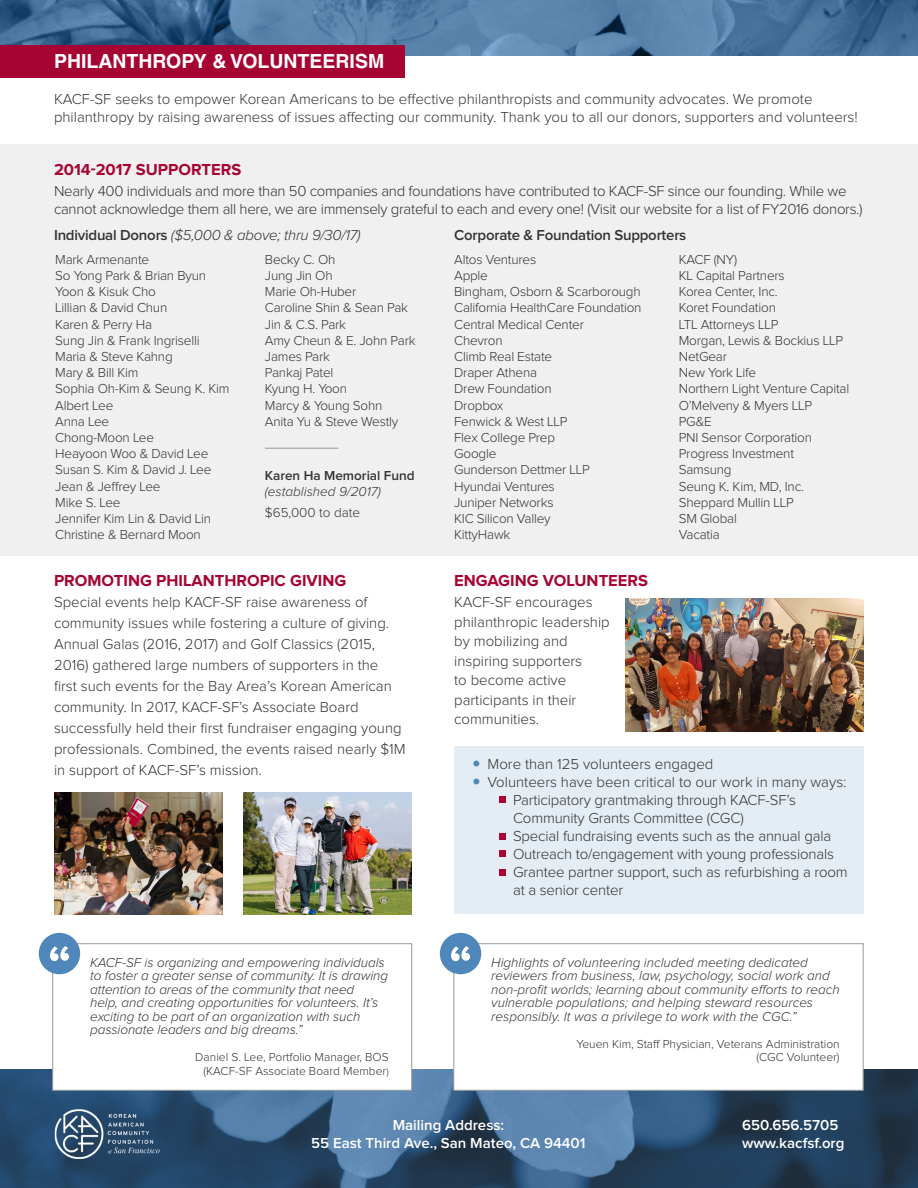
<style>
.page{position:relative;width:918px;height:1188px;background:#fff}
.page>*{position:absolute;margin:0;border:0;box-sizing:border-box;transform-origin:0 0}
.t1{font:700 19.5px "Helvetica LT Std";color:#fff}
.t2{font:700 16.5px "Proxima Nova";color:#a60533}
.t3{font:300 15px/21px "Proxima Nova";color:#333}
.t4{font:300 15px/18px "Proxima Nova";letter-spacing:-.02em;color:#333}
.t5{font:600 15px/18px "Proxima Nova";color:#fff;text-align:center}
.t6{font:italic 300 15px "Proxima Nova";letter-spacing:-.015em;color:#333}
.t7{font:600 15px "Proxima Nova";letter-spacing:-.015em;color:#333}
.t8{font:300 13.5px/16.2px "Proxima Nova";letter-spacing:-.015em;color:#333}
.t9{font:italic 300 13.5px/13.5px "Proxima Nova";color:#333}
.t10{font:600 13.5px "Proxima Nova";color:#333}
.t11{font:300 12px/13.5px "Proxima Nova";color:#333;text-align:right}
.s1{font-weight:600;font-style:normal}
.s2{font-size:10.5px}
.s3{font-weight:900;font-size:22.5px;color:#4f87ba}
</style>
<div class="page">
<img style="left:661px;top:1069px;width:257px;height:119px">
<img style="left:0;top:1069px;width:661px;height:119px">
<svg style="left:0;top:0;width:918px;height:56px;background:#4d769f"></svg>
<div style="left:0;top:144px;width:918px;height:412px;background:#f0f0f0"></div>
<div style="left:455px;top:746px;width:409px;height:168px;background:#e4edf4"></div>
<div style="left:0;top:45px;width:405px;height:33px;background:#a60533"></div>
<img style="left:243px;top:793px;width:169px;height:121px">
<img style="left:54px;top:793px;width:169px;height:121px">
<img style="left:626px;top:598px;width:237px;height:133px">
<div style="left:53px;top:944px;width:359px;height:146px;background:#fff"></div>
<div style="left:39px;top:933px;width:41px;height:41px;background:#4f87ba;border-radius:50%"></div>
<svg style="left:50px;top:946px;width:19px;height:15px"></svg>
<div style="left:454px;top:944px;width:409px;height:146px;background:#fff"></div>
<div style="left:440px;top:933px;width:41px;height:41px;background:#4f87ba;border-radius:50%"></div>
<svg style="left:451px;top:946px;width:19px;height:15px"></svg>
<img style="left:54px;top:1109px;width:105px;height:50px">
<div style="left:499px;top:796px;width:7px;height:7px;background:#a60533"></div>
<div style="left:499px;top:833px;width:7px;height:6px;background:#a60533"></div>
<div style="left:499px;top:850px;width:7px;height:7px;background:#a60533"></div>
<div style="left:499px;top:869px;width:7px;height:6px;background:#a60533"></div>
<hr style="left:265px;top:448px;width:73px;height:1px;background:#989899">
<h1 class="t1" style="left:54px;top:49px;width:332px">PHILANTHROPY &amp; VOLUNTEERISM</h1>
<p class="t3" style="left:54px;top:91px;width:805px;line-height:18px">KACF-SF seeks to empower Korean Americans to be effective philanthropists and community advocates. We promote philanthropy by raising awareness of issues affecting our community. Thank you to all our donors, supporters and volunteers!</p>
<p class="t2" style="left:54px;top:162px;width:189px">2014-2017 SUPPORTERS</p>
<p class="t4" style="left:54px;top:183px;width:810px">Nearly 400 individuals and more than 50 companies and foundations have contributed to KACF-SF since our founding. While we cannot acknowledge them all here, we are immensely grateful to each and every one! (Visit our website for a list of FY2016 donors.)</p>
<p class="t6" style="left:54px;top:228px;width:308px"><span class="s1">Individual Donors</span> ($5,000 &amp; above; thru 9/30/17)</p>
<p class="t8" style="left:55px;top:252px;width:176px">Mark Armenante<br>So Yong Park &amp; Brian Byun<br>Yoon &amp; Kisuk Cho<br>Lillian &amp; David Chun<br>Karen &amp; Perry Ha<br>Sung Jin &amp; Frank Ingriselli<br>Maria &amp; Steve Kahng<br>Mary &amp; Bill Kim<br>Sophia Oh-Kim &amp; Seung K. Kim<br>Albert Lee<br>Anna Lee<br>Chong-Moon Lee<br>Heayoon Woo &amp; David Lee<br>Susan S. Kim &amp; David J. Lee<br>Jean &amp; Jeffrey Lee<br>Mike S. Lee<br>Jennifer Kim Lin &amp; David Lin<br>Christine &amp; Bernard Moon</p>
<p class="t8" style="left:265px;top:252px;width:152px">Becky C. Oh<br>Jung Jin Oh<br>Marie Oh-Huber<br>Caroline Shin &amp; Sean Pak<br>Jin &amp; C.S. Park<br>Amy Cheun &amp; E. John Park<br>James Park<br>Pankaj Patel<br>Kyung H. Yoon<br>Marcy &amp; Young Sohn<br>Anita Yu &amp; Steve Westly</p>
<p class="t10" style="left:265px;top:469px;width:151px">Karen Ha Memorial Fund</p>
<p class="t9" style="left:265px;top:485px;width:117px">(established 9/2017)</p>
<p class="t8" style="left:265px;top:505px;width:97px">$65,000 to date</p>
<p class="t2" style="left:54px;top:573px;width:294px">PROMOTING PHILANTHROPIC GIVING</p>
<p class="t3" style="left:54px;top:593px;width:353px">Special events help KACF-SF raise awareness of community issues while fostering a culture of giving.<br>Annual Galas (2016, 2017) and Golf Classics (2015, 2016) gathered large numbers of supporters in the<br>first such events for the Bay Area’s Korean American community. In 2017, KACF-SF’s Associate Board successfully held their first fundraiser engaging young professionals. Combined, the events raised nearly $1M in support of KACF-SF’s mission.</p>
<p class="t9" style="left:90px;top:956px;width:300px">KACF-SF is organizing and empowering individuals to foster a greater sense of community. It is drawing attention to areas of the community that need<br>help, and creating opportunities for volunteers. It’s exciting to be part of an organization with such passionate leaders and big dreams.”</p>
<p class="t11" style="left:195px;top:1051px;width:195px">Daniel S. Lee, Portfolio Manager, BOS (KACF-SF Associate Board Member<span class="s2">)</span></p>
<p class="t7" style="left:454px;top:228px;width:234px">Corporate &amp; Foundation Supporters</p>
<p class="t8" style="left:454px;top:252px;width:189px">Altos Ventures<br>Apple<br>Bingham, Osborn &amp; Scarborough<br>California HealthCare Foundation<br>Central Medical Center<br>Chevron<br>Climb Real Estate<br>Draper Athena<br>Drew Foundation<br>Dropbox<br>Fenwick &amp; West LLP<br>Flex College Prep<br>Google<br>Gunderson Dettmer LLP<br>Hyundai Ventures<br>Juniper Networks<br>KIC Silicon Valley<br>KittyHawk</p>
<p class="t8" style="left:679px;top:252px;width:172px">KACF (NY)<br>KL Capital Partners<br>Korea Center, Inc.<br>Koret Foundation<br>LTL Attorneys LLP<br>Morgan, Lewis &amp; Bockius LLP<br>NetGear<br>New York Life<br>Northern Light Venture Capital<br>O’Melveny &amp; Myers LLP<br>PG&amp;E<br>PNI Sensor Corporation<br>Progress Investment<br>Samsung<br>Seung K. Kim, MD, Inc.<br>Sheppard Mullin LLP<br>SM Global<br>Vacatia</p>
<p class="t2" style="left:454px;top:573px;width:195px">ENGAGING VOLUNTEERS</p>
<p class="t3" style="left:454px;top:593px;width:157px;line-height:19.5px">KACF-SF encourages philanthropic leadership by mobilizing and inspiring supporters<br>to become active participants in their communities.</p>
<p class="t3" style="left:473px;top:755px;width:242px"><span class="s3">•</span> More than 125 volunteers engaged</p>
<p class="t3" style="left:513px;top:774px;width:336px;line-height:18px;text-indent:-40px"><span class="s3">•</span> Volunteers have been critical to our work in many ways:<br>Participatory grantmaking through KACF-SF’s Community Grants Committee (CGC)<br>Special fundraising events such as the annual gala Outreach to/engagement with young professionals Grantee partner support, such as refurbishing a room at a senior center</p>
<p class="t9" style="left:491px;top:956px;width:350px">Highlights of volunteering included meeting dedicated reviewers from business, law, psychology, social work and non-profit worlds; learning about community efforts to reach vulnerable populations; and helping steward resources responsibly. It was a privilege to work with the CGC.”</p>
<p class="t11" style="left:577px;top:1038px;width:265px">Yeuen Kim, Staff Physician, Veterans Administration (CGC Volunteer)</p>
<p class="t5" style="left:311px;top:1117px;width:276px">Mailing Address:<br>55 East Third Ave., San Mateo, CA 94401</p>
<p class="t5" style="left:742px;top:1117px;width:104px;text-align:left">650.656.5705 www.kacfsf.org</p>
</div>
